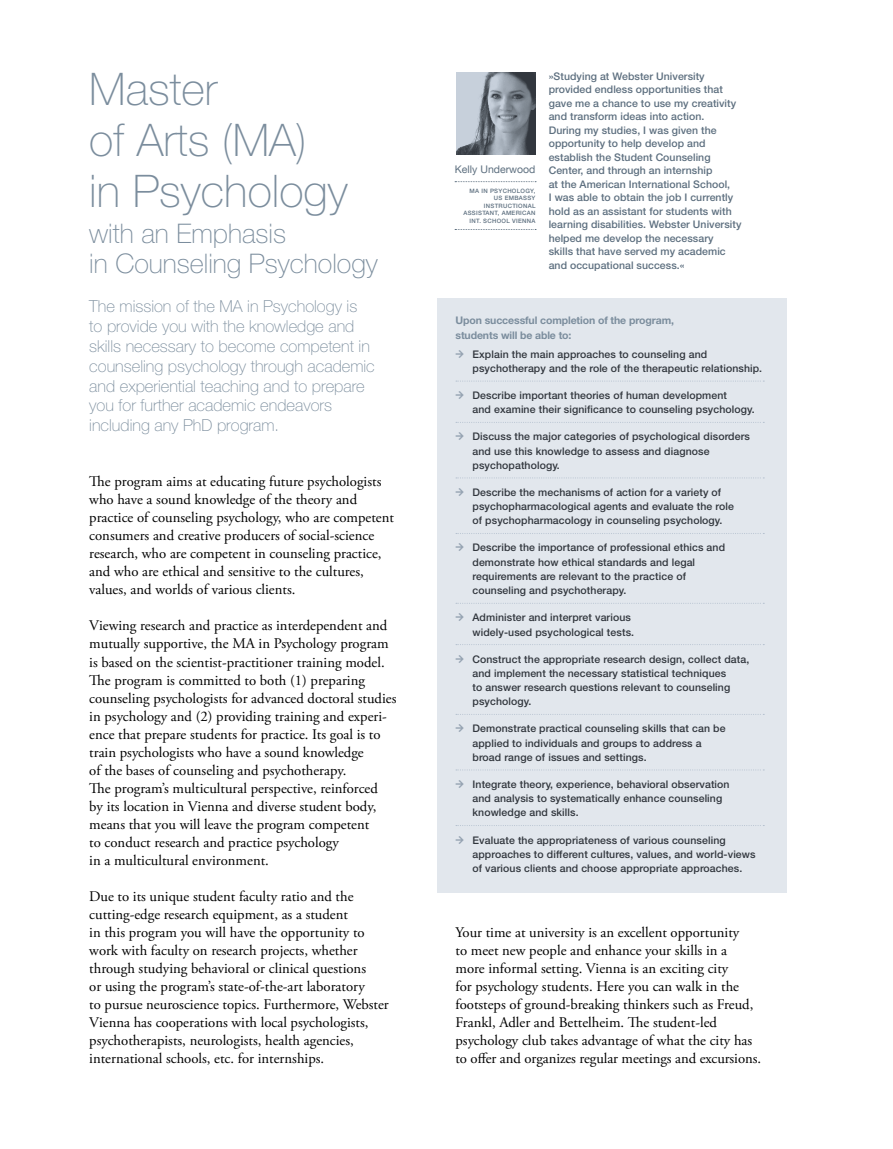
<style>
.page{position:relative;width:893px;height:1149px;background:#fff}
.page>*{position:absolute;margin:0;border:0;box-sizing:border-box;transform-origin:0 0}
.t1{font:100 45px/51px "Helvetica Neue";color:#7b8d9d}
.t2{font:100 27px/30px "Helvetica Neue";color:#7b8d9d}
.t3{font:100 16.5px/19.8px "Helvetica Neue";color:#7b8d9d}
.t4{font:14.7px/18px "Adobe Garamond Pro";color:#000}
.t5{font:500 10.5px/14.2px "Helvetica Neue";letter-spacing:.01em;color:#31363d}
.t6{font:500 10.5px/13.5px "Helvetica Neue";letter-spacing:.005em;color:#5d6f7f}
.t7{font:700 10.5px/15px "Helvetica Neue";letter-spacing:-.01em;color:#7b8d9d}
.t8{font:10.5px "Helvetica Neue";color:#5d6f7f}
.t9{font:500 6px/7.5px "Helvetica Neue";letter-spacing:.05em;color:#5d6f7f;text-align:right}
.s1{font-family:"Foundry Monoline";font-weight:700;font-size:12px;color:#94a2b1}
</style>
<div class="page">
<div style="left:437px;top:298px;width:350px;height:594px;background:#e2e7ed"></div>
<svg style="left:456px;top:380px;width:308px;height:1px"></svg>
<svg style="left:456px;top:422px;width:308px;height:1px"></svg>
<svg style="left:456px;top:477px;width:308px;height:1px"></svg>
<svg style="left:456px;top:533px;width:308px;height:1px"></svg>
<svg style="left:456px;top:644px;width:308px;height:1px"></svg>
<svg style="left:456px;top:769px;width:308px;height:1px"></svg>
<svg style="left:455px;top:181px;width:81px;height:1px"></svg>
<svg style="left:455px;top:229px;width:81px;height:1px"></svg>
<img style="left:456px;top:72px;width:79px;height:82px">
<h1 class="t1" style="left:89px;top:63px;width:260px">Master<br>of Arts (MA) in Psychology</h1>
<h2 class="t2" style="left:89px;top:218px;width:290px">with an Emphasis<br>in Counseling Psychology</h2>
<p class="t3" style="left:89px;top:296px;width:287px">The mission of the MA in Psychology is<br>to provide you with the knowledge and skills necessary to become competent in counseling psychology through academic and experiential teaching and to prepare you for further academic endeavors including any PhD program.</p>
<p class="t4" style="left:89px;top:473px;width:306px">The program aims at educating future psychologists who have a sound knowledge of the theory and practice of counseling psychology, who are competent consumers and creative producers of social-science research, who are competent in counseling practice, and who are ethical and sensitive to the cultures, values, and worlds of various clients.</p>
<p class="t4" style="left:89px;top:617px;width:309px">Viewing research and practice as interdependent and mutually supportive, the MA in Psychology program is based on the scientist-practitioner training model.<br>The program is committed to both (1) preparing counseling psychologists for advanced doctoral studies in psychology and (2) providing training and experi&shy;ence that prepare students for practice. Its goal is to train psychologists who have a sound knowledge<br>of the bases of counseling and psychotherapy.<br>The program’s multicultural perspective, reinforced<br>by its location in Vienna and diverse student body, means that you will leave the program competent<br>to conduct research and practice psychology<br>in a multicultural environment.</p>
<p class="t4" style="left:89px;top:887px;width:301px">Due to its unique student faculty ratio and the cutting-edge research equipment, as a student<br>in this program you will have the opportunity to work with faculty on research projects, whether through studying behavioral or clinical questions<br>or using the program’s state-of-the-art laboratory<br>to pursue neuroscience topics. Furthermore, Webster Vienna has cooperations with local psychologists, psychotherapists, neurologists, health agencies, international schools, etc. for internships.</p>
<p class="t8" style="left:455px;top:162px;width:82px">Kelly Underwood</p>
<p class="t9" style="left:494px;top:187px;width:43px;text-align:left;text-indent:-24px">MA in Psyc hology,<br>US Embass</p>
<p class="t9" style="left:484px;top:194px;width:53px">y<br>Instructional</p>
<p class="t9" style="left:463px;top:209px;width:9px">Assis</p>
<p class="t9" style="left:482px;top:209px;width:43px">tant, Ame rica</p>
<p class="t9" style="left:470px;top:209px;width:67px">n<br>Int. School Vienna</p>
<p class="t6" style="left:549px;top:69px;width:194px">»Studying at Webster University provided endless opportunities that gave me a chance to use my creativity and transform ideas into action.<br>During my studies, I was given the opportunity to help develop and establish the Student Counseling Center, and through an internship<br>at the American International School,<br>I was able to obtain the job I currently hold as an assistant for students with learning disabilities. Webster University helped me develop the necessary<br>skills that have served my academic and occupational success.«</p>
<p class="t7" style="left:455px;top:313px;width:220px">Upon successful completion of the program, students will be able to:</p>
<p class="t5" style="left:472px;top:347px;width:291px;text-indent:-17px"><span class="s1">◊</span> Explain the main approaches to counseling and psychotherapy and the role of the therapeutic relationship.</p>
<p class="t5" style="left:472px;top:388px;width:284px;text-indent:-17px"><span class="s1">◊</span> Describe important theories of human development<br>and examine their significance to counseling psychology.</p>
<p class="t5" style="left:472px;top:429px;width:279px;text-indent:-17px"><span class="s1">◊</span> Discuss the major categories of psychological disorders and use this knowledge to assess and diagnose psychopathology.</p>
<p class="t5" style="left:472px;top:485px;width:263px;text-indent:-17px"><span class="s1">◊</span> Describe the mechanisms of action for a variety of psychopharmacological agents and evaluate the role of psychopharmacology in counseling psychology.</p>
<p class="t5" style="left:472px;top:540px;width:254px;text-indent:-17px"><span class="s1">◊</span> Describe the importance of professional ethics and demonstrate how ethical standards and legal requirements are relevant to the practice of counseling and psychotherapy.</p>
<p class="t5" style="left:455px;top:610px;width:180px;text-align:right"><span class="s1">◊</span> Administer and interpret various widely-used psychological tests.</p>
<p class="t5" style="left:472px;top:651px;width:278px;text-indent:-17px"><span class="s1">◊</span> Construct the appropriate research design, collect data, and implement the necessary statistical techniques<br>to answer research questions relevant to counseling psychology.</p>
<p class="t5" style="left:472px;top:721px;width:255px;text-indent:-17px"><span class="s1">◊</span> Demonstrate practical counseling skills that can be applied to individuals and groups to address a broad range of issues and settings.</p>
<p class="t5" style="left:472px;top:776px;width:259px;text-indent:-17px"><span class="s1">◊</span> Integrate theory, experience, behavioral observation and analysis to systematically enhance counseling knowledge and skills.</p>
<p class="t5" style="left:472px;top:832px;width:285px;text-indent:-17px"><span class="s1">◊</span> Evaluate the appropriateness of various counseling approaches to different cultures, values, and world-views of various clients and choose appropriate approaches.</p>
<p class="t4" style="left:455px;top:923px;width:307px">Your time at university is an excellent opportunity<br>to meet new people and enhance your skills in a<br>more informal setting. Vienna is an exciting city<br>for psychology students. Here you can walk in the footsteps of ground-breaking thinkers such as Freud, Frankl, Adler and Bettelheim. The student-led psychology club takes advantage of what the city has to offer and organizes regular meetings and excursions.</p>
</div>
